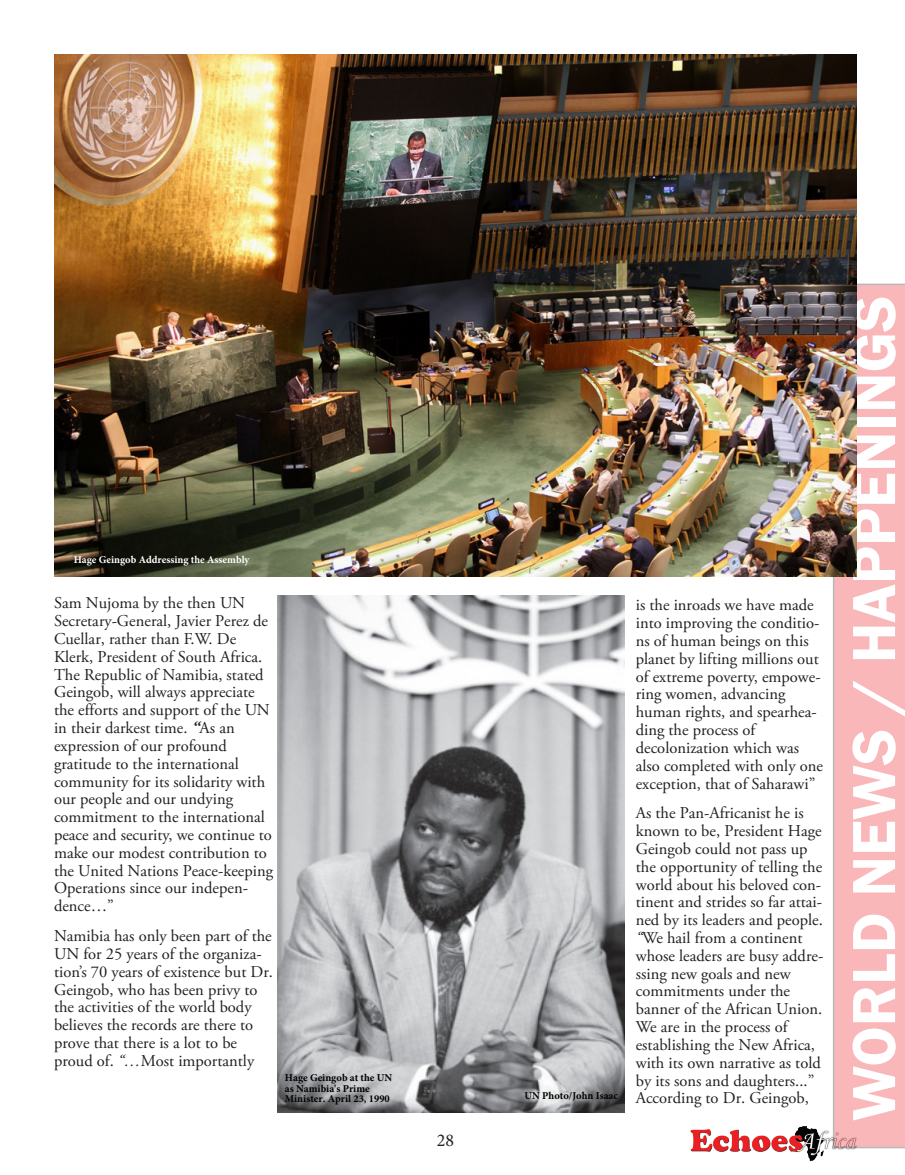
<style>
.page{position:relative;width:905px;height:1175px;background:#fff}
.page>*{position:absolute;margin:0;border:0;box-sizing:border-box;transform-origin:0 0}
.t1{font:600 63px "Franklin Gothic";color:#fff}
.t2{font:18px "Minion Pro";color:#231f20}
.t3{font:16.5px/17.9px "Adobe Garamond Pro";color:#231f20}
.t4{font:700 10.5px/10.5px "Minion Pro";color:#000}
.t5{font:700 10.5px "Minion Pro";color:#fff}
.s1{font-weight:700;font-style:italic}
.s2{font-style:italic}
</style>
<div class="page">
<img style="left:690px;top:1126px;width:179px;height:35px">
<div style="left:832px;top:284px;width:72px;height:864px;background:#f9b7b9"></div>
<img style="left:54px;top:54px;width:802px;height:522px">
<img style="left:278px;top:595px;width:347px;height:517px">
<p class="t5" style="left:74px;top:552px;width:177px">Hage Geingob Addressing the Assembly</p>
<p class="t3" style="left:54px;top:595px;width:220px">Sam Nujoma by the then UN<br>Secretary-General, Javier Perez de<br>Cuellar, rather than F.W. De<br>Klerk, President of South Africa.<br>The Republic of Namibia, stated<br>Geingob, will always appreciate the efforts and support of the UN in their darkest time. <span class="s1">“</span>As an expression of our profound gratitude to the international community for its solidarity with our people and our undying commitment to the international peace and security, we continue to make our modest contribution to the United Nations Peace-keeping<br>Operations since our indepen&shy;dence…”</p>
<p class="t3" style="left:54px;top:927px;width:220px">Namibia has only been part of the<br>UN for 25 years of the organiza&shy;tion’s 70 years of existence but Dr.<br>Geingob, who has been privy to the activities of the world body believes the records are there to prove that there is a lot to be proud of. <span class="s2">“…</span>Most importantly</p>
<p class="t4" style="left:285px;top:1072px;width:109px">Hage Geingob at the UN as Namibia's Prime<br>Minister. April 23, 1990</p>
<p class="t2" style="left:437px;top:1127px;width:19px">28</p>
<p class="t4" style="left:524px;top:1090px;width:95px">UN Photo/John Isaac</p>
<p class="t3" style="left:635px;top:596px;width:189px">is the inroads we have made into improving the conditio&shy;ns of human beings on this planet by lifting millions out of extreme poverty, empowe&shy;ring women, advancing human rights, and spearhea&shy;ding the process of decolonization which was also completed with only one exception, that of Saharawi”</p>
<p class="t3" style="left:635px;top:805px;width:189px">As the Pan-Africanist he is known to be, President Hage<br>Geingob could not pass up the opportunity of telling the world about his beloved con&shy;tinent and strides so far attai&shy;ned by its leaders and people. <span class="s2">“</span>We hail from a continent whose leaders are busy addre&shy;ssing new goals and new commitments under the banner of the African Union.<br>We are in the process of establishing the New Africa, with its own narrative as told by its sons and daughters...”<br>According to Dr. Geingob,</p>
<h1 class="t1" style="left:835px;top:1120px;width:827px;rotate:-90deg">WORLD NEWS / HAPPENINGS</h1>
</div>
